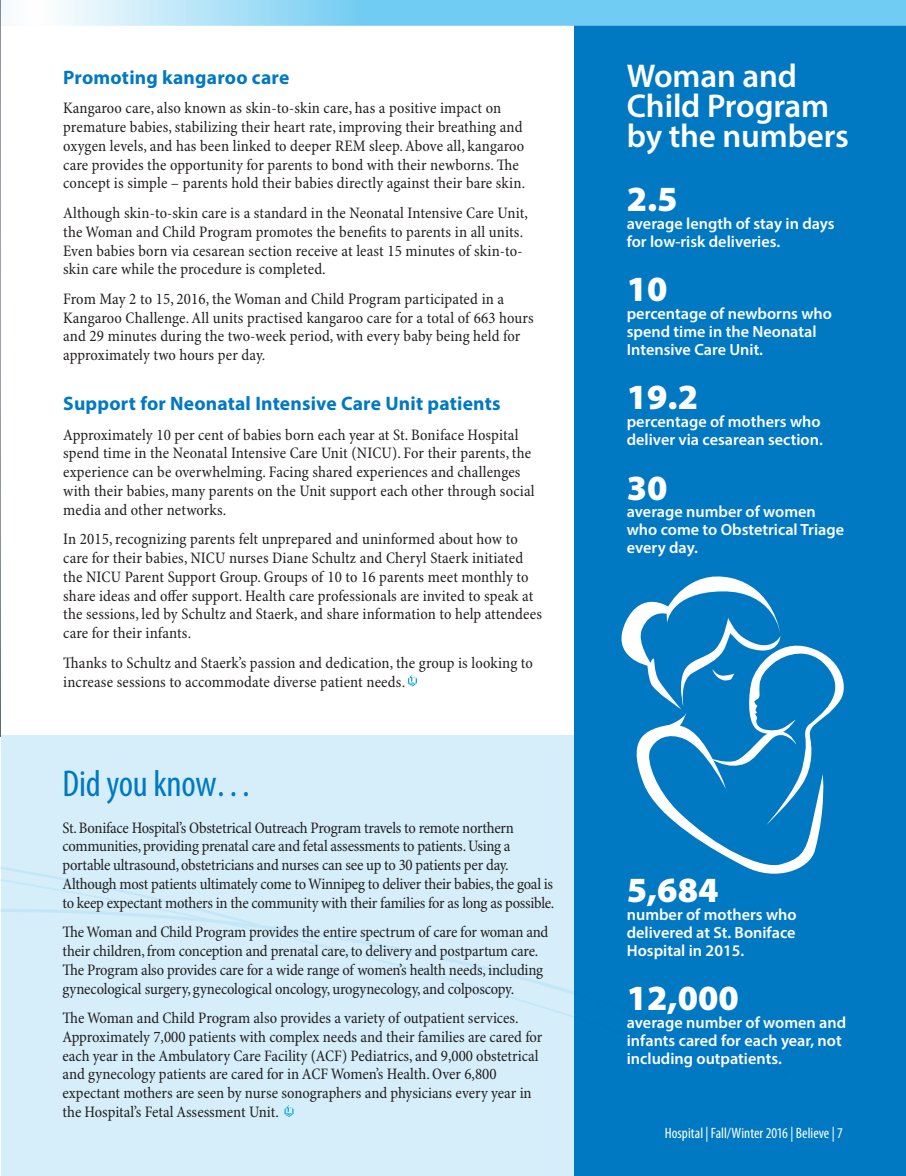
<style>
.page{position:relative;width:906px;height:1176px;background:#fff}
.page>*{position:absolute;margin:0;border:0;box-sizing:border-box;transform-origin:0 0}
.Sub-HEAD{font:condensed 37.5px "Myriad Pro";letter-spacing:-.005em;color:#0079c2}
.Quote-White{font:900 35.55px "Myriad Pro";color:#fff}
.Sub-HEAD-2{font:600 33px/30px "Myriad Pro";letter-spacing:-.005em;color:#fff}
.Quote-White-2{font:700 19.5px "Myriad Pro";letter-spacing:.01em;color:#0079c2}
.BODY{font:condensed 16.2px/18.8px "Minion Pro";color:#231f20}
.Quote-White-3{font:600 16.2px/17.9px "Myriad Pro";color:#fff}
.t1{font:condensed 15px "Myriad Pro";color:#fff}
</style>
<div class="page">
<div style="left:1px;top:735px;width:579px;height:440px;background:#d5eefa"></div>
<img style="left:0;top:26px;width:1px;height:709px">
<div style="left:574px;top:0;width:331px;height:1175px;background:#0079c2"></div>
<svg style="left:0;top:867px;width:574px;height:151px"></svg>
<svg style="left:284px;top:1105px;width:9px;height:11px"></svg>
<svg style="left:0;top:0;width:905px;height:26px;background:#8fd6f4"></svg>
<svg style="left:621px;top:576px;width:223px;height:298px"></svg>
<svg style="left:408px;top:674px;width:9px;height:12px"></svg>
<p class="Quote-White-2" style="left:63px;top:64px;width:227px">Promoting kangaroo care</p>
<p class="BODY" style="left:63px;top:99px;width:463px">Kangaroo care, also known as skin-to-skin care, has a positive impact on premature babies, stabilizing their heart rate, improving their breathing and oxygen levels, and has been linked to deeper REM sleep. Above all, kangaroo care provides the opportunity for parents to bond with their newborns. The concept is simple – parents hold their babies directly against their bare skin.</p>
<p class="BODY" style="left:63px;top:204px;width:466px">Although skin-to-skin care is a standard in the Neonatal Intensive Care Unit, the Woman and Child Program promotes the benefits to parents in all units.<br>Even babies born via cesarean section receive at least 15 minutes of skin-to&shy;skin care while the procedure is completed.</p>
<p class="BODY" style="left:63px;top:290px;width:472px">From May 2 to 15, 2016, the Woman and Child Program participated in a Kangaroo Challenge. All units practised kangaroo care for a total of 663 hours and 29 minutes during the two-week period, with every baby being held for approximately two hours per day.</p>
<p class="Quote-White-2" style="left:63px;top:390px;width:438px">Support for Neonatal Intensive Care Unit patients</p>
<p class="BODY" style="left:63px;top:425px;width:472px">Approximately 10 per cent of babies born each year at St. Boniface Hospital spend time in the Neonatal Intensive Care Unit (NICU). For their parents, the experience can be overwhelming. Facing shared experiences and challenges with their babies, many parents on the Unit support each other through social media and other networks.</p>
<p class="BODY" style="left:63px;top:530px;width:480px">In 2015, recognizing parents felt unprepared and uninformed about how to care for their babies, NICU nurses Diane Schultz and Cheryl Staerk initiated the NICU Parent Support Group. Groups of 10 to 16 parents meet monthly to share ideas and offer support. Health care professionals are invited to speak at the sessions, led by Schultz and Staerk, and share information to help attendees care for their infants.</p>
<p class="BODY" style="left:63px;top:653px;width:471px">Thanks to Schultz and Staerk’s passion and dedication, the group is looking to increase sessions to accommodate diverse patient needs.</p>
<p class="Sub-HEAD" style="left:62px;top:763px;width:191px">Did you know…</p>
<p class="BODY" style="left:62px;top:818px;width:493px">St. Boniface Hospital’s Obstetrical Outreach Program travels to remote northern communities, providing prenatal care and fetal assessments to patients. Using a portable ultrasound, obstetricians and nurses can see up to 30 patients per day.<br>Although most patients ultimately come to Winnipeg to deliver their babies, the goal is to keep expectant mothers in the community with their families for as long as possible.</p>
<p class="BODY" style="left:62px;top:923px;width:487px">The Woman and Child Program provides the entire spectrum of care for woman and their children, from conception and prenatal care, to delivery and postpartum care.<br>The Program also provides care for a wide range of women’s health needs, including gynecological surgery, gynecological oncology, urogynecology, and colposcopy.</p>
<p class="BODY" style="left:62px;top:1008px;width:481px">The Woman and Child Program also provides a variety of outpatient services.<br>Approximately 7,000 patients with complex needs and their families are cared for each year in the Ambulatory Care Facility (ACF) Pediatrics, and 9,000 obstetrical and gynecology patients are cared for in ACF Women’s Health. Over 6,800 expectant mothers are seen by nurse sonographers and physicians every year in the Hospital’s Fetal Assessment Unit.</p>
<p class="Sub-HEAD-2" style="left:626px;top:60px;width:224px">Woman and<br>Child Program by the numbers</p>
<p class="Quote-White" style="left:626px;top:179px;width:52px">2.5</p>
<p class="Quote-White-3" style="left:626px;top:214px;width:209px">average length of stay in days for low-risk deliveries.</p>
<p class="Quote-White" style="left:626px;top:269px;width:42px">10</p>
<p class="Quote-White-3" style="left:626px;top:304px;width:207px">percentage of newborns who spend time in the Neonatal<br>Intensive Care Unit.</p>
<p class="Quote-White" style="left:626px;top:377px;width:73px">19.2</p>
<p class="Quote-White-3" style="left:626px;top:412px;width:197px">percentage of mothers who deliver via cesarean section.</p>
<p class="Quote-White" style="left:626px;top:467px;width:42px">30</p>
<p class="Quote-White-3" style="left:626px;top:502px;width:219px">average number of women who come to Obstetrical Triage every day.</p>
<p class="Quote-White" style="left:626px;top:869px;width:93px">5,684</p>
<p class="Quote-White-3" style="left:626px;top:904px;width:171px;text-align:justify">number of mothers who delivered at St. Boniface Hospital in 2015.</p>
<p class="Quote-White" style="left:626px;top:977px;width:113px">12,000</p>
<p class="Quote-White-3" style="left:626px;top:1012px;width:221px">average number of women and infants cared for each year, not including outpatients.</p>
<p class="t1" style="left:664px;top:1124px;width:179px">Hospital | Fall/Winter 2016 | Believe | 7</p>
</div>
